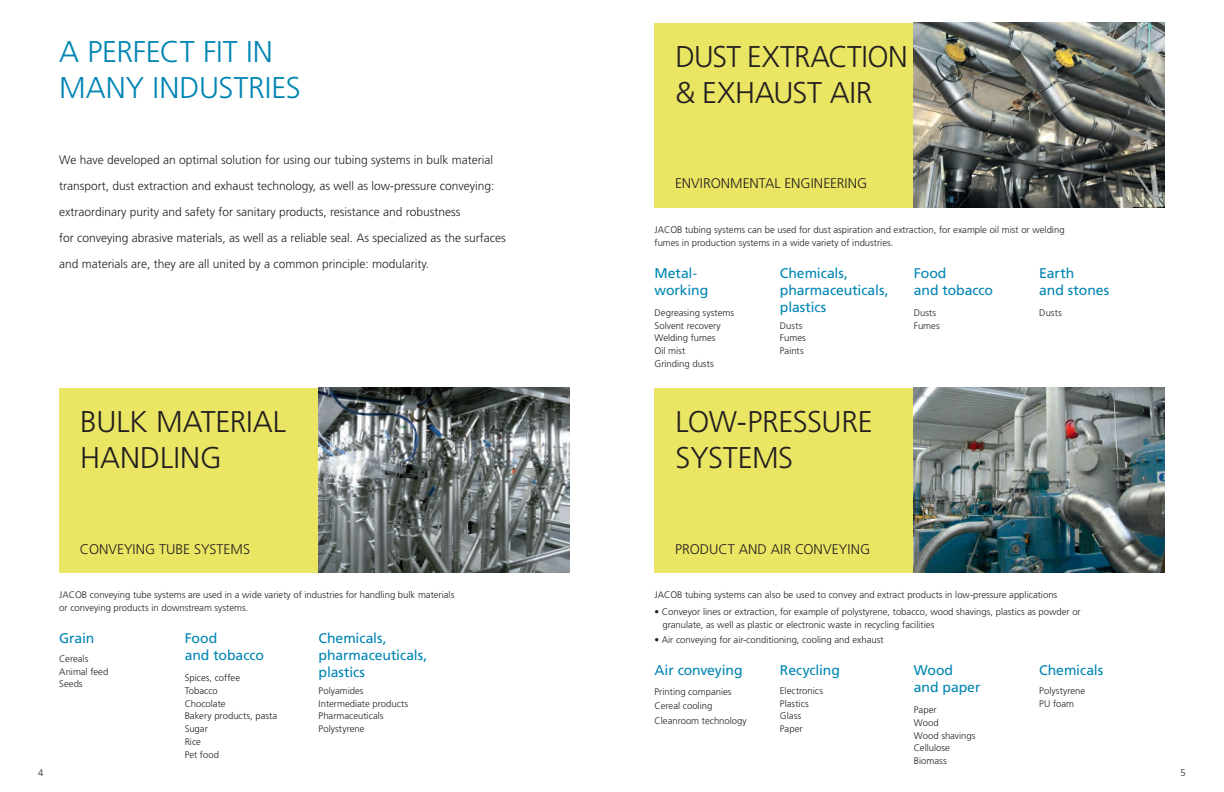
<style>
.page{position:relative;width:1224px;height:792px;background:#fff}
.page>*{position:absolute;margin:0;border:0;box-sizing:border-box;transform-origin:0 0}
.t1{font:300 30px/36px "Frutiger";letter-spacing:-.01em;color:#231f20}
.t2{font:300 30px/36px "Frutiger";letter-spacing:-.005em;color:#0085b3}
.t3{font:14px/17px "Frutiger";letter-spacing:-.005em;color:#0085b3}
.t4{font:300 14px "Frutiger";color:#231f20}
.t5{font:300 12px/26px "Frutiger";color:#231f20}
.t6{font:300 9.5px/12.8px "Frutiger";color:#231f20}
</style>
<div class="page">
<div style="left:59px;top:388px;width:510px;height:185px;background:#eae563"></div>
<div style="left:655px;top:23px;width:510px;height:185px;background:#eae563"></div>
<div style="left:655px;top:388px;width:510px;height:185px;background:#eae563"></div>
<img style="left:319px;top:388px;width:250px;height:185px">
<img style="left:914px;top:388px;width:251px;height:185px">
<img style="left:914px;top:23px;width:251px;height:184px">
<p class="t2" style="left:59px;top:34px;width:243px">A PERFECT FIT IN<br>MANY INDUSTRIES</p>
<p class="t5" style="left:59px;top:146px;width:448px">We have developed an optimal solution for using our tubing systems in bulk material transport, dust extraction and exhaust technology, as well as low-pressure conveying: extraordinary purity and safety for sanitary products, resistance and robustness<br>for conveying abrasive materials, as well as a reliable seal. As specialized as the surfaces and materials are, they are all united by a common principle: modularity.</p>
<p class="t1" style="left:80px;top:404px;width:208px">BULK MATERIAL<br>HANDLING</p>
<p class="t4" style="left:80px;top:541px;width:172px">CONVEYING TUBE SYSTEMS</p>
<p class="t1" style="left:675px;top:39px;width:234px">DUST EXTRACTION &amp; EXHAUST AIR</p>
<p class="t4" style="left:675px;top:176px;width:194px">ENVIRONMENTAL ENGINEERING</p>
<p class="t6" style="left:655px;top:223px;width:412px">JACOB tubing systems can be used for dust aspiration and extraction, for example oil mist or welding fumes in production systems in a wide variety of industries.</p>
<p class="t3" style="left:655px;top:264px;width:55px">Metal&shy;working</p>
<p class="t6" style="left:655px;top:306px;width:81px">Degreasing systems<br>Solvent recovery<br>Welding fumes<br>Oil mist<br>Grinding dusts</p>
<p class="t3" style="left:780px;top:264px;width:110px">Chemicals, pharmaceuticals, plastics</p>
<p class="t6" style="left:780px;top:319px;width:27px">Dusts<br>Fumes<br>Paints</p>
<p class="t1" style="left:675px;top:404px;width:199px">LOW-PRESSURE<br>SYSTEMS</p>
<p class="t3" style="left:914px;top:264px;width:81px">Food<br>and tobacco</p>
<p class="t6" style="left:914px;top:306px;width:27px">Dusts<br>Fumes</p>
<p class="t4" style="left:675px;top:541px;width:196px">PRODUCT AND AIR CONVEYING</p>
<p class="t3" style="left:1039px;top:264px;width:71px">Earth<br>and stones</p>
<p class="t6" style="left:1039px;top:306px;width:24px">Dusts</p>
<p class="t6" style="left:59px;top:588px;width:397px">JACOB conveying tube systems are used in a wide variety of industries for handling bulk materials</p>
<p class="t6" style="left:655px;top:589px;width:404px">JACOB tubing systems can also be used to convey and extract products in low-pressure applications</p>
<p class="t6" style="left:59px;top:601px;width:191px">or conveying products in downstream systems.</p>
<p class="t6" style="left:662px;top:606px;width:420px;text-indent:-8px">• Conveyor lines or extraction, for example of polystyrene, tobacco, wood shavings, plastics as powder or granulate, as well as plastic or electronic waste in recycling facilities</p>
<p class="t6" style="left:654px;top:633px;width:231px">• Air conveying for air-conditioning, cooling and exhaust</p>
<p class="t3" style="left:185px;top:629px;width:81px">Food<br>and tobacco</p>
<p class="t6" style="left:185px;top:671px;width:94px">Spices, coffee<br>Tobacco<br>Chocolate<br>Bakery products, pasta<br>Sugar<br>Rice<br>Pet food</p>
<p class="t3" style="left:319px;top:629px;width:110px">Chemicals, pharmaceuticals, plastics</p>
<p class="t6" style="left:319px;top:684px;width:91px">Polyamides<br>Intermediate products<br>Pharmaceuticals<br>Polystyrene</p>
<p class="t3" style="left:59px;top:629px;width:37px">Grain</p>
<p class="t6" style="left:59px;top:652px;width:51px">Cereals<br>Animal feed<br>Seeds</p>
<p class="t3" style="left:914px;top:661px;width:68px">Wood and paper</p>
<p class="t6" style="left:914px;top:703px;width:63px">Paper<br>Wood<br>Wood shavings<br>Cellulose<br>Biomass</p>
<p class="t3" style="left:1039px;top:661px;width:65px">Chemicals</p>
<p class="t6" style="left:1039px;top:684px;width:48px">Polystyrene<br>PU foam</p>
<p class="t3" style="left:655px;top:661px;width:90px">Air conveying</p>
<p class="t3" style="left:780px;top:661px;width:61px">Recycling</p>
<p class="t6" style="left:780px;top:684px;width:45px">Electronics<br>Plastics<br>Glass<br>Paper</p>
<p class="t6" style="left:655px;top:684px;width:94px;line-height:14.8px">Printing companies<br>Cereal cooling<br>Cleanroom technology</p>
<p class="t6" style="left:38px;top:766px;width:7px">4</p>
<p class="t6" style="left:1180px;top:766px;width:7px">5</p>
</div>
